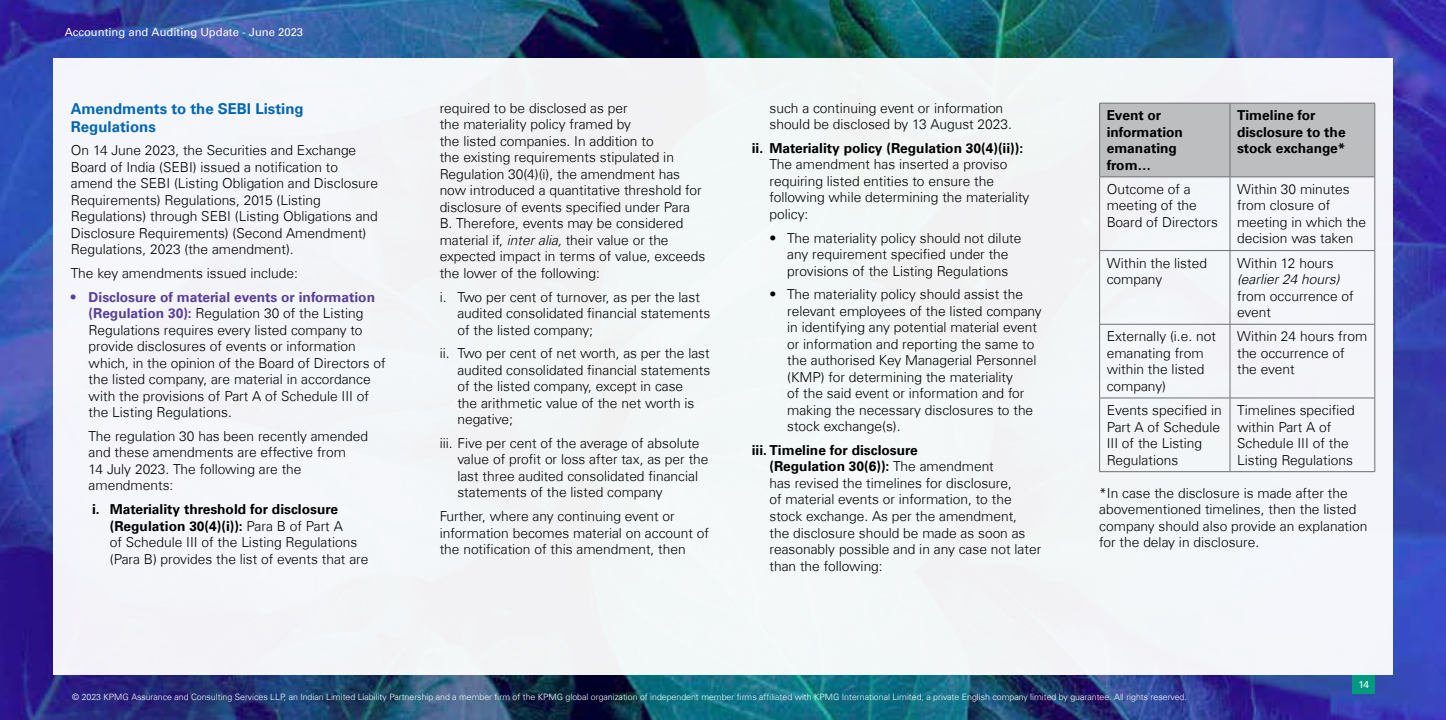
<style>
.page{position:relative;width:1446px;height:720px;background:#fff}
.page>*{position:absolute;margin:0;border:0;box-sizing:border-box;transform-origin:0 0}
.t1{font:700 15px/18px "Universfor KPMG";color:#0066b3}
.t2{font:300 13.75px/16.5px "Universfor KPMG";color:#000}
.t3{font:700 13.75px/16.5px "Universfor KPMG";color:#000}
.t4{font:italic 300 13.75px "Universfor KPMG";color:#000}
.t5{font:11.25px "Universfor KPMG";color:#fff}
.t6{font:10px "Universfor KPMG";color:#fff}
.t7{font:300 8.75px "Universfor KPMG";color:#fff}
.s1{font-weight:700;color:#583f99}
.s2{font-weight:700}
.s3{font-style:italic}
</style>
<div class="page">
<img style="left:0;top:0;width:1446px;height:719px">
<div style="left:53px;top:58px;width:1340px;height:617px;background:#f3f6f8"></div>
<div style="left:1100px;top:104px;width:274px;height:72px;background:#bcbec0"></div>
<hr style="left:1099px;top:103px;width:131px;height:1px;background:#6d6e71">
<hr style="left:1099px;top:103px;width:1px;height:73px;background:#6d6e71">
<hr style="left:1230px;top:103px;width:145px;height:1px;background:#6d6e71">
<hr style="left:1229px;top:103px;width:1px;height:73px;background:#6d6e71">
<hr style="left:1374px;top:103px;width:1px;height:73px;background:#6d6e71">
<hr style="left:1099px;top:176px;width:131px;height:1px;background:#6d6e71">
<hr style="left:1099px;top:177px;width:1px;height:73px;background:#6d6e71">
<hr style="left:1230px;top:176px;width:145px;height:1px;background:#6d6e71">
<hr style="left:1229px;top:177px;width:1px;height:73px;background:#6d6e71">
<hr style="left:1374px;top:177px;width:1px;height:73px;background:#6d6e71">
<hr style="left:1099px;top:250px;width:131px;height:1px;background:#6d6e71">
<hr style="left:1099px;top:251px;width:1px;height:73px;background:#6d6e71">
<hr style="left:1230px;top:250px;width:145px;height:1px;background:#6d6e71">
<hr style="left:1229px;top:251px;width:1px;height:73px;background:#6d6e71">
<hr style="left:1374px;top:251px;width:1px;height:73px;background:#6d6e71">
<hr style="left:1099px;top:324px;width:131px;height:1px;background:#6d6e71">
<hr style="left:1099px;top:324px;width:1px;height:73px;background:#6d6e71">
<hr style="left:1230px;top:324px;width:145px;height:1px;background:#6d6e71">
<hr style="left:1229px;top:324px;width:1px;height:73px;background:#6d6e71">
<hr style="left:1374px;top:324px;width:1px;height:73px;background:#6d6e71">
<hr style="left:1099px;top:397px;width:131px;height:1px;background:#6d6e71">
<hr style="left:1099px;top:398px;width:1px;height:73px;background:#6d6e71">
<hr style="left:1230px;top:397px;width:145px;height:1px;background:#6d6e71">
<hr style="left:1229px;top:398px;width:1px;height:73px;background:#6d6e71">
<hr style="left:1374px;top:398px;width:1px;height:73px;background:#6d6e71">
<hr style="left:1099px;top:471px;width:131px;height:1px;background:#6d6e71">
<hr style="left:1230px;top:471px;width:145px;height:1px;background:#6d6e71">
<div style="left:1352px;top:675px;width:23px;height:18px;background:#009a81"></div>
<p class="t5" style="left:65px;top:26px;width:240px">Accounting and Auditing Update - June 2023</p>
<p class="t1" style="left:71px;top:99px;width:234px">Amendments to the SEBI Listing<br>Regulations</p>
<p class="t2" style="left:71px;top:142px;width:309px">On 14 June 2023, the Securities and Exchange Board of India (SEBI) issued a notification to amend the SEBI (Listing Obligation and Disclosure Requirements) Regulations, 2015 (Listing Regulations) through SEBI (Listing Obligations and Disclosure Requirements) (Second Amendment)<br>Regulations, 2023 (the amendment).</p>
<p class="t2" style="left:71px;top:265px;width:228px">The key amendments issued include:</p>
<p class="t2" style="left:89px;top:288px;width:299px;text-indent:-18px"><span class="s1">• Disclosure of material events or information (Regulation 30):</span> Regulation 30 of the Listing Regulations requires every listed company to provide disclosures of events or information which, in the opinion of the Board of Directors of the listed company, are material in accordance with the provisions of Part A of Schedule III of the Listing Regulations.</p>
<p class="t2" style="left:89px;top:427px;width:281px">The regulation 30 has been recently amended and these amendments are effective from<br>14 July 2023. The following are the amendments:</p>
<p class="t2" style="left:110px;top:500px;width:260px;text-indent:-18px"><span class="s2">i. Materiality threshold for disclosure (Regulation 30(4)(i)):</span> Para B of Part A<br>of Schedule III of the Listing Regulations (Para B) provides the list of events that are</p>
<p class="t2" style="left:440px;top:100px;width:267px">required to be disclosed as per<br>the materiality policy framed by<br>the listed companies. In addition to<br>the existing requirements stipulated in Regulation 30(4)(i), the amendment has now introduced a quantitative threshold for disclosure of events specified under Para B. Therefore, events may be considered material if, <span class="s3">inter alia,</span> their value or the expected impact in terms of value, exceeds the lower of the following:</p>
<p class="t2" style="left:457px;top:288px;width:254px;text-indent:-18px">i. Two per cent of turnover, as per the last audited consolidated financial statements of the listed company;</p>
<p class="t2" style="left:457px;top:345px;width:254px;text-indent:-18px">ii. Two per cent of net worth, as per the last audited consolidated financial statements of the listed company, except in case<br>the arithmetic value of the net worth is negative;</p>
<p class="t2" style="left:457px;top:434px;width:253px;text-indent:-18px">iii. Five per cent of the average of absolute value of profit or loss after tax, as per the last three audited consolidated financial statements of the listed company</p>
<p class="t2" style="left:440px;top:507px;width:271px">Further, where any continuing event or information becomes material on account of the notification of this amendment, then</p>
<p class="t2" style="left:769px;top:100px;width:244px">such a continuing event or information should be disclosed by 13 August 2023.</p>
<p class="t3" style="left:752px;top:140px;width:273px">ii. Materiality policy (Regulation 30(4)(ii)):</p>
<p class="t2" style="left:769px;top:156px;width:261px">The amendment has inserted a proviso requiring listed entities to ensure the following while determining the materiality policy:</p>
<p class="t2" style="left:769px;top:229px;width:254px;text-align:center">• The materiality policy should not dilute any requirement specified under the provisions of the Listing Regulations</p>
<p class="t2" style="left:787px;top:286px;width:256px;text-indent:-18px">• The materiality policy should assist the relevant employees of the listed company in identifying any potential material event or information and reporting the same to the authorised Key Managerial Personnel (KMP) for determining the materiality<br>of the said event or information and for making the necessary disclosures to the stock exchange(s).</p>
<p class="t2" style="left:769px;top:441px;width:273px;text-indent:-18px"><span class="s2">iii. Timeline for disclosure<br>(Regulation 30(6)):</span> The amendment<br>has revised the timelines for disclosure,<br>of material events or information, to the stock exchange. As per the amendment,<br>the disclosure should be made as soon as reasonably possible and in any case not later than the following:</p>
<p class="t3" style="left:1106px;top:107px;width:78px">Event or information emanating from…</p>
<p class="t3" style="left:1237px;top:107px;width:110px">Timeline for disclosure to the stock exchange*</p>
<p class="t2" style="left:1106px;top:181px;width:113px">Outcome of a meeting of the<br>Board of Directors</p>
<p class="t2" style="left:1237px;top:181px;width:131px">Within 30 minutes from closure of meeting in which the decision was taken</p>
<p class="t2" style="left:1106px;top:254px;width:102px">Within the listed company</p>
<p class="t2" style="left:1237px;top:254px;width:98px">Within 12 hours</p>
<p class="t4" style="left:1237px;top:271px;width:104px">(earlier 24 hours)</p>
<p class="t2" style="left:1237px;top:287px;width:118px">from occurrence of event</p>
<p class="t2" style="left:1106px;top:328px;width:111px">Externally (i.e. not emanating from within the listed company)</p>
<p class="t2" style="left:1237px;top:328px;width:132px">Within 24 hours from the occurrence of the event</p>
<p class="t2" style="left:1106px;top:401px;width:117px">Events specified in<br>Part A of Schedule<br>III of the Listing<br>Regulations</p>
<p class="t2" style="left:1237px;top:401px;width:119px">Timelines specified within Part A of<br>Schedule III of the<br>Listing Regulations</p>
<p class="t2" style="left:1099px;top:484px;width:270px">*In case the disclosure is made after the abovementioned timelines, then the listed company should also provide an explanation for the delay in disclosure.</p>
<p class="t6" style="left:1358px;top:678px;width:12px">14</p>
<p class="t7" style="left:72px;top:691px;width:1116px">© 2023 KPMG Assurance and Consulting Services LLP, an Indian Limited Liability Partnership and a member firm of the KPMG global organization of independent member firms affiliated with KPMG International Limited, a private English company limited by guarantee. All rights reserved.</p>
</div>
